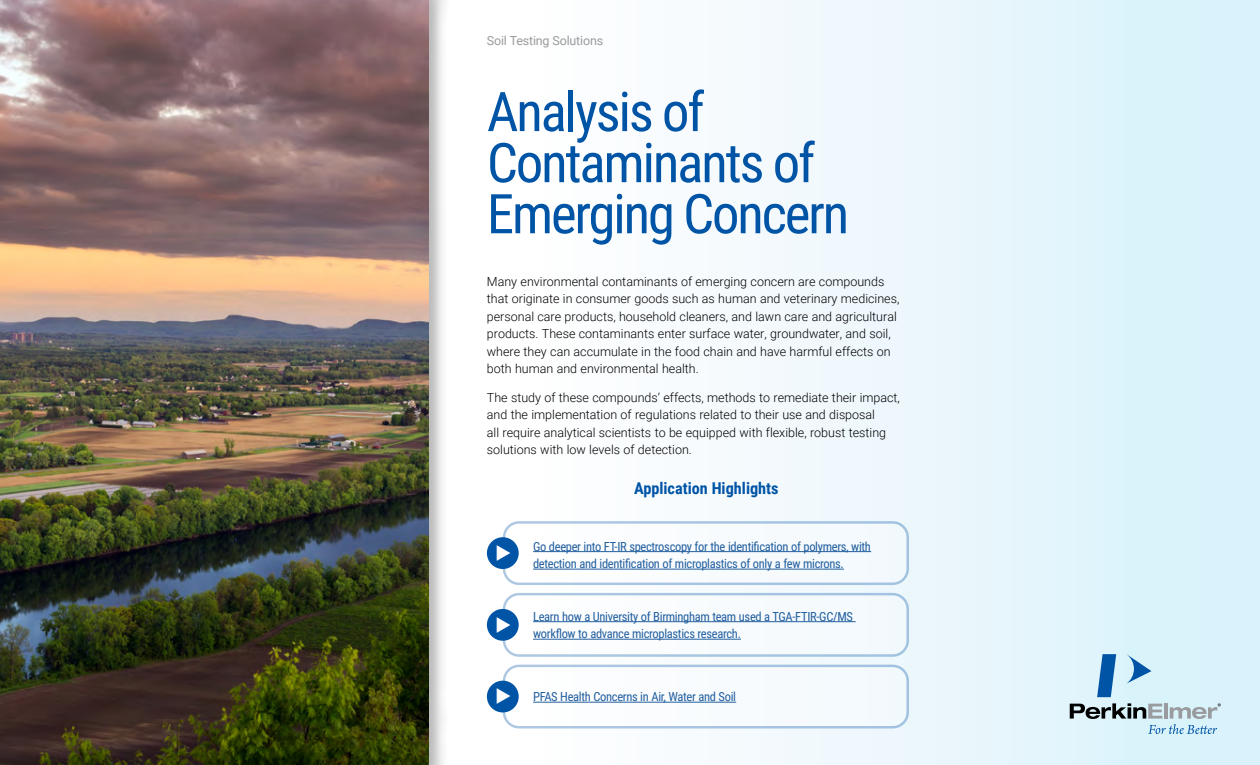
<style>
.page{position:relative;width:1260px;height:765px;background:#fff}
.page>*{position:absolute;margin:0;border:0;box-sizing:border-box;transform-origin:0 0}
.t1{font:54.75px/51.1px "Roboto Condensed";letter-spacing:-.04em;color:#0054a6}
.t2{font:700 16.25px "Roboto Condensed";color:#0054a6}
.t3{font:300 12.5px/17.5px "Roboto";color:#000}
.t4{font:12.5px/17.5px "Roboto Condensed";letter-spacing:-.025em;color:#215e9e}
.t5{font:12.5px "Roboto";letter-spacing:-.015em;color:#999b9e}
</style>
<div class="page">
<div style="left:537px;top:0;width:723px;height:765px;background:linear-gradient(to right,#fffefe,#d7f1fb)"></div>
<svg style="left:1127px;top:654px;width:24px;height:30px"></svg>
<svg style="left:1097px;top:654px;width:19px;height:43px"></svg>
<svg style="left:1070px;top:703px;width:151px;height:31px;background:#b2c6cf"></svg>
<div style="left:504px;top:522px;width:404px;height:62px;background:#f8fbfd;border-radius:15px"></div>
<div style="left:503px;top:521px;width:406px;height:64px;border:2px solid #0054a6;border-radius:15px"></div>
<div style="left:487px;top:537px;width:32px;height:32px;background:#0054a6;border-radius:50%"></div>
<div style="left:504px;top:594px;width:404px;height:62px;background:#f8fbfd;border-radius:15px"></div>
<div style="left:503px;top:593px;width:406px;height:64px;border:2px solid #0054a6;border-radius:15px"></div>
<div style="left:487px;top:609px;width:32px;height:32px;background:#0054a6;border-radius:50%"></div>
<div style="left:504px;top:666px;width:404px;height:61px;background:#f8fbfd;border-radius:15px"></div>
<div style="left:503px;top:665px;width:406px;height:64px;border:2px solid #0054a6;border-radius:15px"></div>
<div style="left:487px;top:681px;width:32px;height:31px;background:#0054a6;border-radius:50%"></div>
<hr style="left:533px;top:551px;width:338px;height:1px;background:#215e9e">
<hr style="left:533px;top:569px;width:311px;height:1px;background:#215e9e">
<hr style="left:533px;top:621px;width:323px;height:1px;background:#215e9e">
<hr style="left:533px;top:639px;width:208px;height:1px;background:#215e9e">
<hr style="left:533px;top:702px;width:203px;height:1px;background:#215e9e">
<div style="left:0;top:0;width:449px;height:765px;background:#000;opacity:.3"></div>
<img style="left:0;top:0;width:428px;height:765px">
<p class="t5" style="left:487px;top:32px;width:118px">Soil Testing Solutions</p>
<h1 class="t1" style="left:487px;top:84px;width:364px">Analysis of<br>Contaminants of<br>Emerging Concern</h1>
<p class="t3" style="left:487px;top:272px;width:414px">Many environmental contaminants of emerging concern are compounds that originate in consumer goods such as human and veterinary medicines, personal care products, household cleaners, and lawn care and agricultural products. These contaminants enter surface water, groundwater, and soil, where they can accumulate in the food chain and have harmful effects on both human and environmental health.</p>
<p class="t3" style="left:487px;top:388px;width:415px">The study of these compounds’ effects, methods to remediate their impact, and the implementation of regulations related to their use and disposal<br>all require analytical scientists to be equipped with flexible, robust testing solutions with low levels of detection.</p>
<h2 class="t2" style="left:634px;top:477px;width:146px">Application Highlights</h2>
<p class="t4" style="left:533px;top:537px;width:339px">Go deeper into FT-IR spectroscopy for the identification of polymers, with detection and identification of microplastics of only a few microns.</p>
<p class="t4" style="left:533px;top:607px;width:321px">Learn how a University of Birmingham team used a TGA-FTIR-GC/MS workflow to advance microplastics research.</p>
<p class="t4" style="left:533px;top:688px;width:205px">PFAS Health Concerns in Air, Water and Soil</p>
</div>
